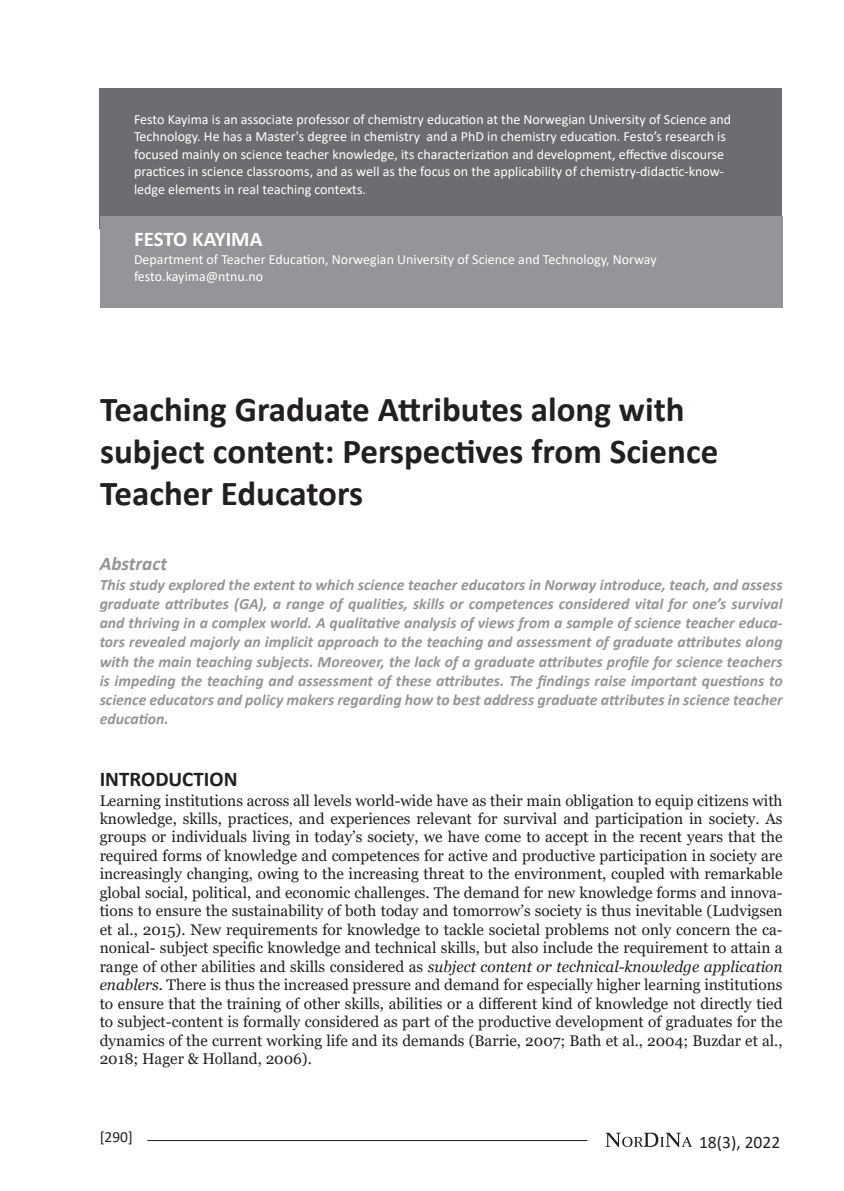
<style>
.page{position:relative;width:844px;height:1191px;background:#fff}
.page>*{position:absolute;margin:0;border:0;box-sizing:border-box;transform-origin:0 0}
.Tittel{font:700 35px/42px "Calibri";color:#231f20}
.Mellomtittel_1{font:700 21px "Calibri";color:#231f20}
.Topptekst{font:700 21px "Calibri";color:#fff}
.Ingress{font:italic 700 19.25px "Calibri";color:#939598}
.t1{font:17.5px "Calibri";color:#231f20}
.Ingress-2{font:italic 700 15.75px/19.2px "Calibri";color:#939598;text-align:justify}
.Brødtekst{font:15.4px/18.6px "Georgia";color:#231f20;text-align:justify}
.t2{font:15.4px "Calibri";color:#231f20}
.Topptekst-2{font:14px/17.5px "Calibri";color:#fff}
.s1{font-style:italic}
</style>
<div class="page">
<hr style="left:147px;top:1140px;width:440px;height:1px;background:#231f20">
<svg style="left:605px;top:1132px;width:86px;height:15px"></svg>
<div style="left:100px;top:88px;width:682px;height:140px;background:#6c6d70"></div>
<div style="left:100px;top:216px;width:682px;height:92px;background:#939598"></div>
<p class="Topptekst-2" style="left:134px;top:110px;width:598px">Festo Kayima is an associate professor of chemistry education at the Norwegian University of Science and Technology. He has a Master's degree in chemistry and a PhD in chemistry education. Festo’s research is focused mainly on science teacher knowledge, its characterization and development, effective discourse practices in science classrooms, and as well as the focus on the applicability of chemistry-didactic-know&shy;ledge elements in real teaching contexts.</p>
<p class="Topptekst" style="left:134px;top:224px;width:130px">FESTO KAYIMA</p>
<p class="Topptekst-2" style="left:134px;top:250px;width:524px">Department of Teacher Education, Norwegian University of Science and Technology, Norway</p>
<p class="Topptekst-2" style="left:134px;top:267px;width:131px">festo.kayima@ntnu.no</p>
<p class="Tittel" style="left:100px;top:388px;width:619px">Teaching Graduate Attributes along with subject content: Perspectives from Science<br>Teacher Educators</p>
<p class="Ingress" style="left:100px;top:550px;width:69px">Abstract</p>
<p class="Ingress-2" style="left:100px;top:574px;width:684px">This study explored the extent to which science teacher educators in Norway introduce, teach, and assess graduate attributes (GA), a range of qualities, skills or competences considered vital for one’s survival and thriving in a complex world. A qualitative analysis of views from a sample of science teacher educa&shy;tors revealed majorly an implicit approach to the teaching and assessment of graduate attributes along with the main teaching subjects. Moreover, the lack of a graduate attributes profile for science teachers is impeding the teaching and assessment of these attributes. The findings raise important questions to science educators and policy makers regarding how to best address graduate attributes in science teacher education.</p>
<p class="Mellomtittel_1" style="left:100px;top:764px;width:139px">INTRODUCTION</p>
<p class="Brødtekst" style="left:100px;top:791px;width:684px">Learning institutions across all levels world-wide have as their main obligation to equip citizens with knowledge, skills, practices, and experiences relevant for survival and participation in society. As groups or individuals living in today’s society, we have come to accept in the recent years that the required forms of knowledge and competences for active and productive participation in society are increasingly changing, owing to the increasing threat to the environment, coupled with remarkable global social, political, and economic challenges. The demand for new knowledge forms and innova&shy;tions to ensure the sustainability of both today and tomorrow’s society is thus inevitable (Ludvigsen et al., 2015). New requirements for knowledge to tackle societal problems not only concern the ca&shy;nonical- subject specific knowledge and technical skills, but also include the requirement to attain a range of other abilities and skills considered as <span class="s1">subject content or technical-knowledge application enablers.</span> There is thus the increased pressure and demand for especially higher learning institutions to ensure that the training of other skills, abilities or a different kind of knowledge not directly tied to subject-content is formally considered as part of the productive development of graduates for the dynamics of the current working life and its demands (Barrie, 2007; Bath et al., 2004; Buzdar et al., 2018; Hager &amp; Holland, 2006).</p>
<p class="t2" style="left:100px;top:1125px;width:34px">[290]</p>
<p class="t1" style="left:699px;top:1129px;width:83px">18(3), 2022</p>
</div>
